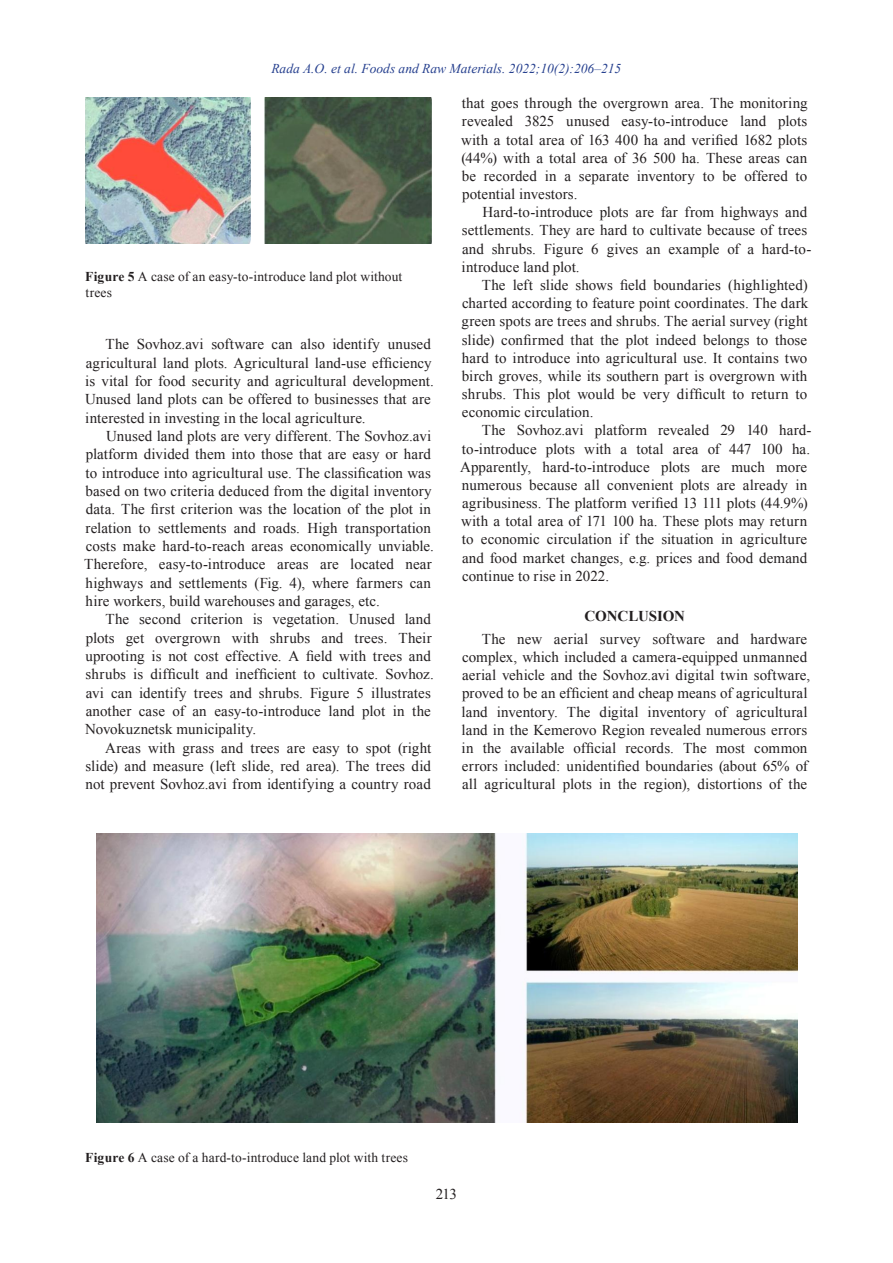
<style>
.page{position:relative;width:893px;height:1263px;background:#fff}
.page>*{position:absolute;margin:0;border:0;box-sizing:border-box;transform-origin:0 0}
.Основной{font:15px/18.1px "Times New Roman";letter-spacing:.005em;color:#231f20}
.Заголовок{font:700 15px "Times New Roman";letter-spacing:-.01em;color:#231f20}
.Под_рисунок{font:13.5px/16.2px "Times New Roman";letter-spacing:.01em;color:#231f20}
.t1{font:italic 13.5px "Times New Roman";color:#253f8e}
.s1{font-weight:700}
</style>
<div class="page">
<img style="left:85px;top:98px;width:165px;height:145px">
<img style="left:265px;top:98px;width:166px;height:145px">
<img style="left:96px;top:833px;width:701px;height:289px">
<p class="t1" style="left:271px;top:59px;width:351px">Rada A.O. et al. Foods and Raw Materials. 2022;10(2):206–215</p>
<p class="Под_рисунок" style="left:85px;top:268px;width:319px"><span class="s1">Figure 5</span> A case of an easy-to-introduce land plot without trees</p>
<p class="Основной" style="left:85px;top:335px;width:350px;text-indent:21px">The Sovhoz.avi software can also identify unused agricultural land plots. Agricultural land-use efficiency is vital for food security and agricultural development.<br>Unused land plots can be offered to businesses that are interested in investing in the local agriculture.</p>
<p class="Основной" style="left:84px;top:427px;width:351px;text-indent:22px">Unused land plots are very different. The Sovhoz.avi platform divided them into those that are easy or hard to introduce into agricultural use. The classification was based on two criteria deduced from the digital inventory data. The first criterion was the location of the plot in relation to settlements and roads. High transportation costs make hard-to-reach areas economically unviable.<br>Therefore, easy-to-introduce areas are located near highways and settlements (Fig. 4), where farmers can hire workers, build warehouses and garages, etc.</p>
<p class="Основной" style="left:85px;top:610px;width:350px;text-indent:20px">The second criterion is vegetation. Unused land plots get overgrown with shrubs and trees. Their uprooting is not cost effective. A field with trees and shrubs is difficult and inefficient to cultivate. Sovhoz. avi can identify trees and shrubs. Figure 5 illustrates another case of an easy-to-introduce land plot in the Novokuznetsk municipality.</p>
<p class="Основной" style="left:86px;top:738px;width:347px;text-align:justify;text-indent:19px">Areas with grass and trees are easy to spot (right slide) and measure (left slide, red area). The trees did not prevent Sovhoz.avi from identifying a country road</p>
<p class="Основной" style="left:461px;top:94px;width:348px;text-align:justify">that goes through the overgrown area. The monitoring revealed 3825 unused easy-to-introduce land plots with a total area of 163 400 ha and verified 1682 plots (44%) with a total area of 36 500 ha. These areas can be recorded in a separate inventory to be offered to potential investors.</p>
<p class="Основной" style="left:462px;top:203px;width:351px;text-indent:21px">Hard-to-introduce plots are far from highways and settlements. They are hard to cultivate because of trees and shrubs. Figure 6 gives an example of a hard-to&shy;introduce land plot.</p>
<p class="Основной" style="left:462px;top:276px;width:348px;text-align:justify;text-indent:20px">The left slide shows field boundaries (highlighted) charted according to feature point coordinates. The dark green spots are trees and shrubs. The aerial survey (right slide) confirmed that the plot indeed belongs to those hard to introduce into agricultural use. It contains two birch groves, while its southern part is overgrown with shrubs. This plot would be very difficult to return to economic circulation.</p>
<p class="Основной" style="left:460px;top:421px;width:353px;text-indent:22px">The Sovhoz.avi platform revealed 29 140 hard&shy;to-introduce plots with a total area of 447 100 ha.<br>Apparently, hard-to-introduce plots are much more numerous because all convenient plots are already in agribusiness. The platform verified 13 111 plots (44.9%) with a total area of 171 100 ha. These plots may return to economic circulation if the situation in agriculture and food market changes, e.g. prices and food demand continue to rise in 2022.</p>
<p class="Заголовок" style="left:584px;top:606px;width:102px">CONCLUSION</p>
<p class="Основной" style="left:462px;top:629px;width:350px;text-indent:20px">The new aerial survey software and hardware complex, which included a camera-equipped unmanned aerial vehicle and the Sovhoz.avi digital twin software, proved to be an efficient and cheap means of agricultural land inventory. The digital inventory of agricultural land in the Kemerovo Region revealed numerous errors in the available official records. The most common errors included: unidentified boundaries (about 65% of all agricultural plots in the region), distortions of the</p>
<p class="Под_рисунок" style="left:85px;top:1149px;width:324px"><span class="s1">Figure 6</span> A case of a hard-to-introduce land plot with trees</p>
<p class="Основной" style="left:436px;top:1185px;width:23px">213</p>
</div>
